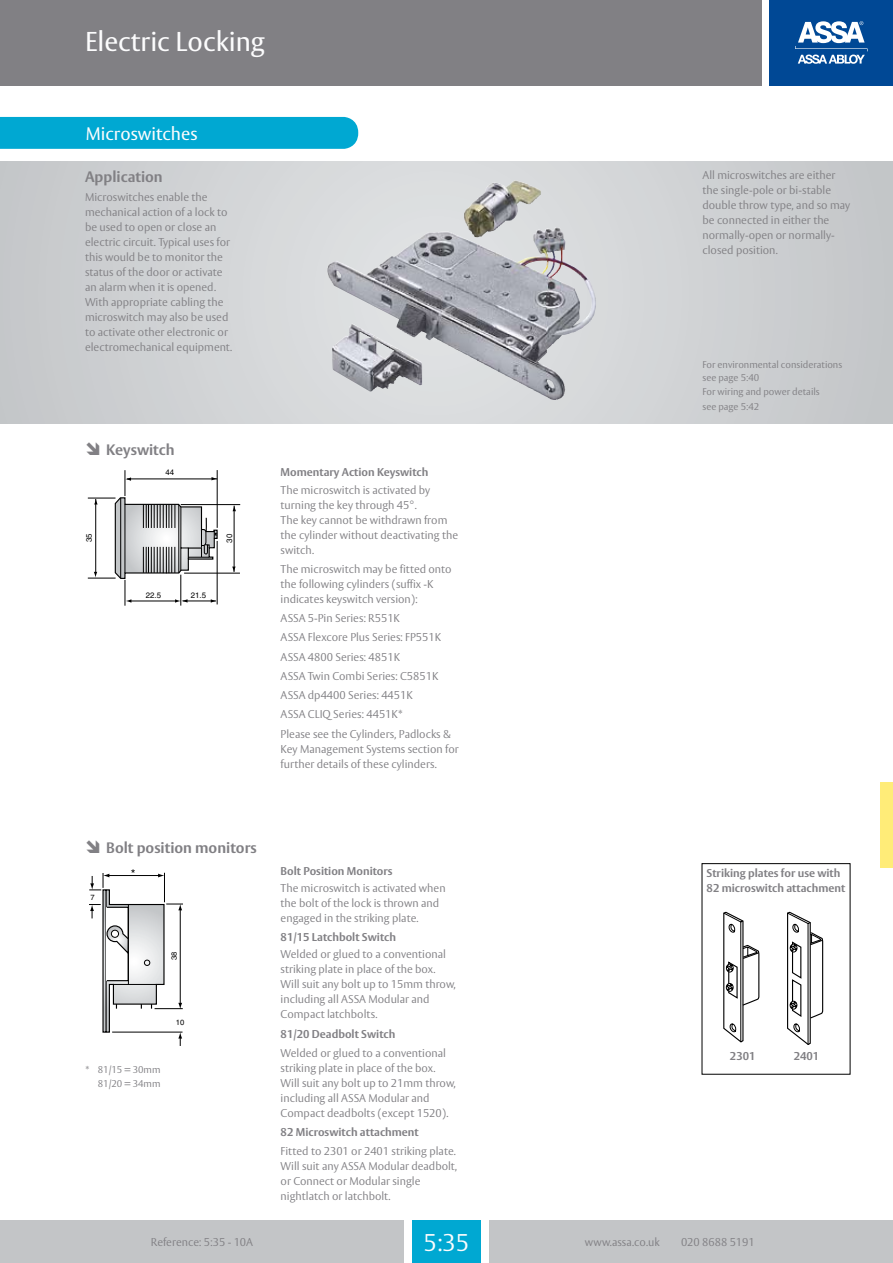
<style>
.page{position:relative;width:893px;height:1263px;background:#fff}
.page>*{position:absolute;margin:0;border:0;box-sizing:border-box;transform-origin:0 0}
.t1{font:27px "ASSA Vesta";color:#fcfcfd}
.t2{font:300 24px "ASSA Vesta";color:#fcfcfd}
.t3{font:18px "ASSA Vesta";color:#fcfcfd}
.t4{font:700 15px "ASSA Vesta";color:#818084}
.t5{font:12.15px "Helvetica";color:#000}
.t6{font:300 11.25px/15px "ASSA Vesta";color:#818084}
.t7{font:700 11.25px/15px "ASSA Vesta";color:#818084}
.t8{font:300 9.75px/13.5px "ASSA Vesta";color:#818084}
.t9{font:7.8px "Helvetica";color:#000}
.t10{font:7.65px "Helvetica";color:#000}
.t11{font:7.5px "Helvetica";color:#000}
</style>
<div class="page">
<div style="left:0;top:0;width:761px;height:85px;background:#818084"></div>
<div style="left:770px;top:0;width:123px;height:85px;background:#004895"></div>
<svg style="left:795px;top:21px;width:73px;height:43px"></svg>
<svg style="left:0;top:162px;width:893px;height:262px"></svg>
<div style="left:412px;top:1220px;width:68px;height:43px;background:#00a8d2"></div>
<div style="left:0;top:1220px;width:404px;height:43px;background:#c3c5c7"></div>
<div style="left:489px;top:1220px;width:404px;height:43px;background:#c3c5c7"></div>
<div style="left:0;top:117px;width:358px;height:32px;background:#00a8d2"></div>
<div style="left:880px;top:782px;width:13px;height:85px;background:#ffec78"></div>
<img style="left:464px;top:180px;width:90px;height:65px">
<svg style="left:87px;top:470px;width:153px;height:136px"></svg>
<svg style="left:89px;top:873px;width:94px;height:173px"></svg>
<div style="left:111px;top:930px;width:8px;height:7px;background:#fff;border-radius:50%"></div>
<div style="left:111px;top:930px;width:8px;height:7px;border:1px solid #000;border-radius:50%"></div>
<svg style="left:723px;top:912px;width:36px;height:130px"></svg>
<svg style="left:787px;top:912px;width:36px;height:132px"></svg>
<h1 class="t1" style="left:85px;top:25px;width:181px">Electric Locking</h1>
<h3 class="t3" style="left:86px;top:123px;width:113px">Microswitches</h3>
<h3 class="t4" style="left:85px;top:167px;width:79px">Application</h3>
<p class="t6" style="left:85px;top:190px;width:149px">Microswitches enable the mechanical action of a lock to be used to open or close an electric circuit. Typical uses for this would be to monitor the status of the door or activate an alarm when it is opened.<br>With appropriate cabling the microswitch may also be used to activate other electronic or electromechanical equipment.</p>
<h3 class="t4" style="left:106px;top:440px;width:70px">Keyswitch</h3>
<p class="t9" style="left:166px;top:467px;width:10px">44</p>
<p class="t9" style="left:85px;top:542px;width:10px;rotate:-90deg">35</p>
<p class="t9" style="left:225px;top:542px;width:10px;rotate:-90deg">30</p>
<p class="t9" style="left:146px;top:591px;width:17px">22.5</p>
<p class="t9" style="left:191px;top:591px;width:17px">21.5</p>
<p class="t7" style="left:281px;top:465px;width:149px">Momentary Action Keyswitch</p>
<p class="t6" style="left:281px;top:483px;width:179px">The microswitch is activated by turning the key through 45°.<br>The key cannot be withdrawn from the cylinder without deactivating the switch.</p>
<p class="t6" style="left:281px;top:562px;width:172px">The microswitch may be fitted onto the following cylinders (suffix -K indicates keyswitch version):</p>
<p class="t6" style="left:281px;top:609px;width:172px;line-height:19.2px">ASSA 5-Pin Series: R551K<br>ASSA Flexcore Plus Series: FP551K<br>ASSA 4800 Series: 4851K<br>ASSA Twin Combi Series: C5851K<br>ASSA dp4400 Series: 4451K<br>ASSA CLIQ Series: 4451K*<br>Please see the Cylinders, Padlocks &amp;</p>
<p class="t6" style="left:281px;top:742px;width:180px">Key Management Systems section for further details of these cylinders.</p>
<p class="t11" style="left:91px;top:893px;width:6px">7</p>
<h3 class="t4" style="left:106px;top:838px;width:152px">Bolt position monitors</h3>
<p class="t5" style="left:131px;top:867px;width:6px">*</p>
<p class="t10" style="left:170px;top:960px;width:10px;rotate:-90deg">38</p>
<p class="t11" style="left:176px;top:1017px;width:10px">10</p>
<p class="t8" style="left:85px;top:1063px;width:77px;text-align:right">* 81/15 = 30mm<br>81/20 = 34mm</p>
<p class="t7" style="left:281px;top:864px;width:113px">Bolt Position Monitors</p>
<p class="t6" style="left:281px;top:881px;width:166px">The microswitch is activated when the bolt of the lock is thrown and engaged in the striking plate.</p>
<p class="t7" style="left:281px;top:930px;width:117px">81/15 Latchbolt Switch</p>
<p class="t6" style="left:281px;top:947px;width:177px">Welded or glued to a conventional striking plate in place of the box.<br>Will suit any bolt up to 15mm throw, including all ASSA Modular and<br>Compact latchbolts.</p>
<p class="t7" style="left:281px;top:1026px;width:116px">81/20 Deadbolt Switch</p>
<p class="t6" style="left:281px;top:1046px;width:177px">Welded or glued to a conventional striking plate in place of the box.<br>Will suit any bolt up to 21mm throw, including all ASSA Modular and Compact deadbolts (except 1520).</p>
<p class="t7" style="left:281px;top:1125px;width:140px">82 Microswitch attachment</p>
<p class="t6" style="left:281px;top:1144px;width:178px">Fitted to 2301 or 2401 striking plate.<br>Will suit any ASSA Modular deadbolt, or Connect or Modular single nightlatch or latchbolt.</p>
<p class="t6" style="left:702px;top:168px;width:149px">All microswitches are either the single-pole or bi-stable double throw type, and so may be connected in either the normally-open or normally&shy;closed position.</p>
<p class="t8" style="left:702px;top:358px;width:141px">For environmental considerations see page 5:40<br>For wiring and power details</p>
<p class="t8" style="left:702px;top:400px;width:58px">see page 5:42</p>
<p class="t7" style="left:707px;top:866px;width:140px">Striking plates for use with<br>82 microswitch attachment</p>
<p class="t7" style="left:730px;top:1049px;width:27px">2301</p>
<p class="t7" style="left:794px;top:1049px;width:27px">2401</p>
<p class="t6" style="left:151px;top:1235px;width:104px">Reference: 5:35 - 10A</p>
<h2 class="t2" style="left:424px;top:1228px;width:47px">5:35</h2>
<p class="t6" style="left:585px;top:1235px;width:77px">www.assa.co.uk</p>
<p class="t6" style="left:681px;top:1235px;width:75px">020 8688 5191</p>
</div>
